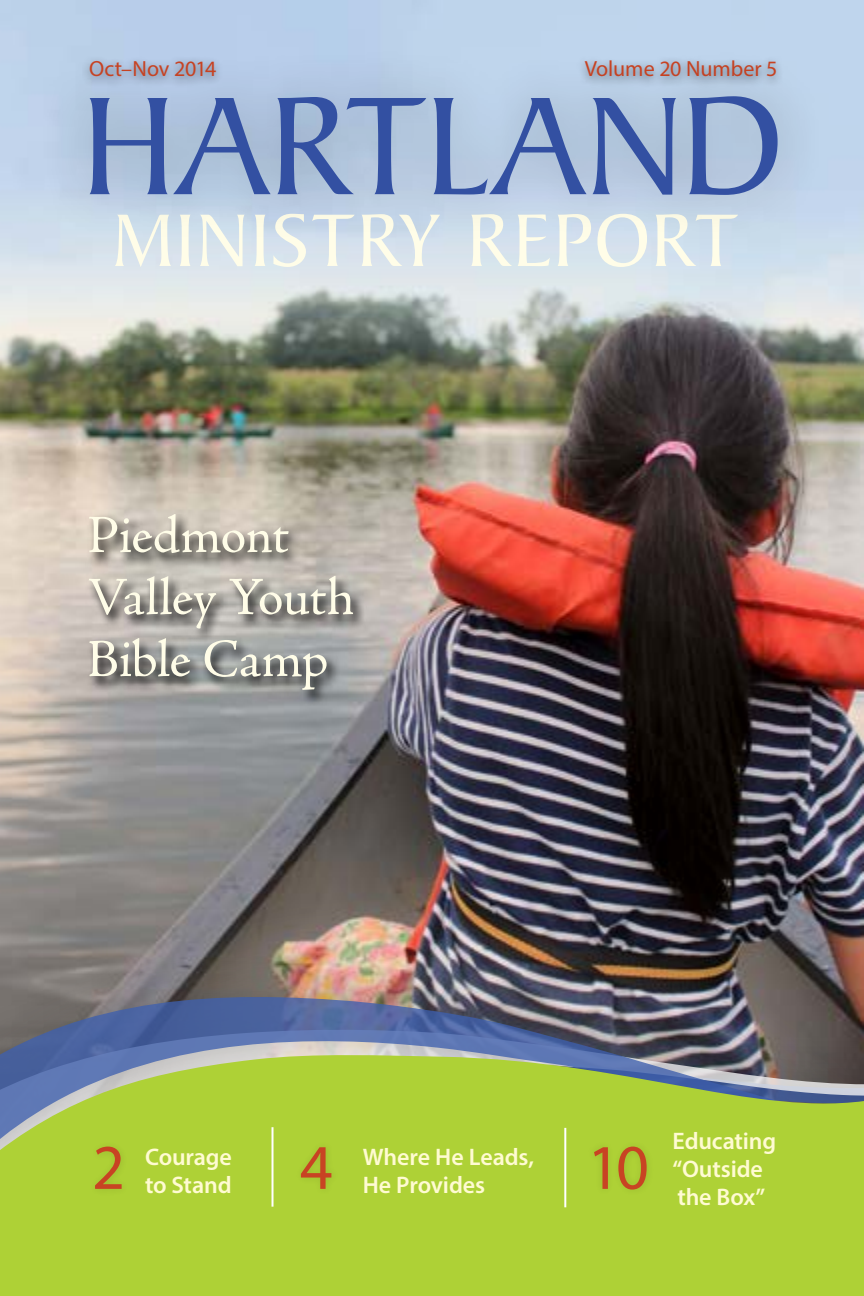
<style>
.page{position:relative;width:864px;height:1296px;background:#fff}
.page>*{position:absolute;margin:0;border:0;box-sizing:border-box;transform-origin:0 0}
.t1{font:64px "Myriad Pro";color:#c84323}
.t2{font:54px/62px "Adobe Jenson Pro";letter-spacing:-.015em;color:#fffde8}
.t3{font:600 24px/28px "Myriad Pro";letter-spacing:-.005em;color:#fffbd2}
.t4{font:22px "Myriad Pro";letter-spacing:-.005em;color:#c84323}
</style>
<div class="page">
<img style="left:0;top:0;width:864px;height:897px">
<img style="left:0;top:897px;width:864px;height:36px">
<svg style="left:556px;top:920px;width:308px;height:13px"></svg>
<img style="left:0;top:933px;width:864px;height:14px">
<div style="left:0;top:947px;width:864px;height:283px;background:#000;opacity:.27"></div>
<img style="left:0;top:955px;width:864px;height:98px">
<svg style="left:0;top:1053px;width:864px;height:243px;fill:#aed136"></svg>
<svg style="left:85px;top:514px;width:282px;height:192px"></svg>
<svg style="left:115px;top:246px;width:623px;height:21px"></svg>
<div style="left:43px;top:48px;width:784px;height:198px;background:#000;opacity:.27"></div>
<svg style="left:90px;top:96px;width:688px;height:99px;fill:#afc3da"></svg>
<hr style="left:272px;top:1127px;width:2px;height:80px;background:#fff">
<div style="left:295px;top:1142px;width:44px;height:54px;background:#abce35"></div>
<div style="left:89px;top:1142px;width:40px;height:54px;background:#abcd35"></div>
<hr style="left:564px;top:1128px;width:2px;height:79px;background:#fff">
<div style="left:588px;top:1140px;width:66px;height:58px;background:#abcd35"></div>
<p class="t4" style="left:89px;top:55px;width:129px">Oct–Nov 2014</p>
<p class="t4" style="left:585px;top:55px;width:194px">Volume 20 Number 5</p>
<h2 class="t2" style="left:87px;top:505px;width:269px">Piedmont<br>Valley Youth<br>Bible Camp</h2>
<h1 class="t1" style="left:92px;top:1128px;width:34px">2</h1>
<h1 class="t1" style="left:300px;top:1128px;width:34px">4</h1>
<p class="t3" style="left:145px;top:1143px;width:89px">Courage to Stand</p>
<p class="t3" style="left:363px;top:1143px;width:173px">Where He Leads,<br>He Provides</p>
<h1 class="t1" style="left:587px;top:1128px;width:63px">10</h1>
<p class="t3" style="left:672px;top:1126px;width:105px">Educating “Outside</p>
<p class="t3" style="left:677px;top:1182px;width:89px">the Box”</p>
</div>
